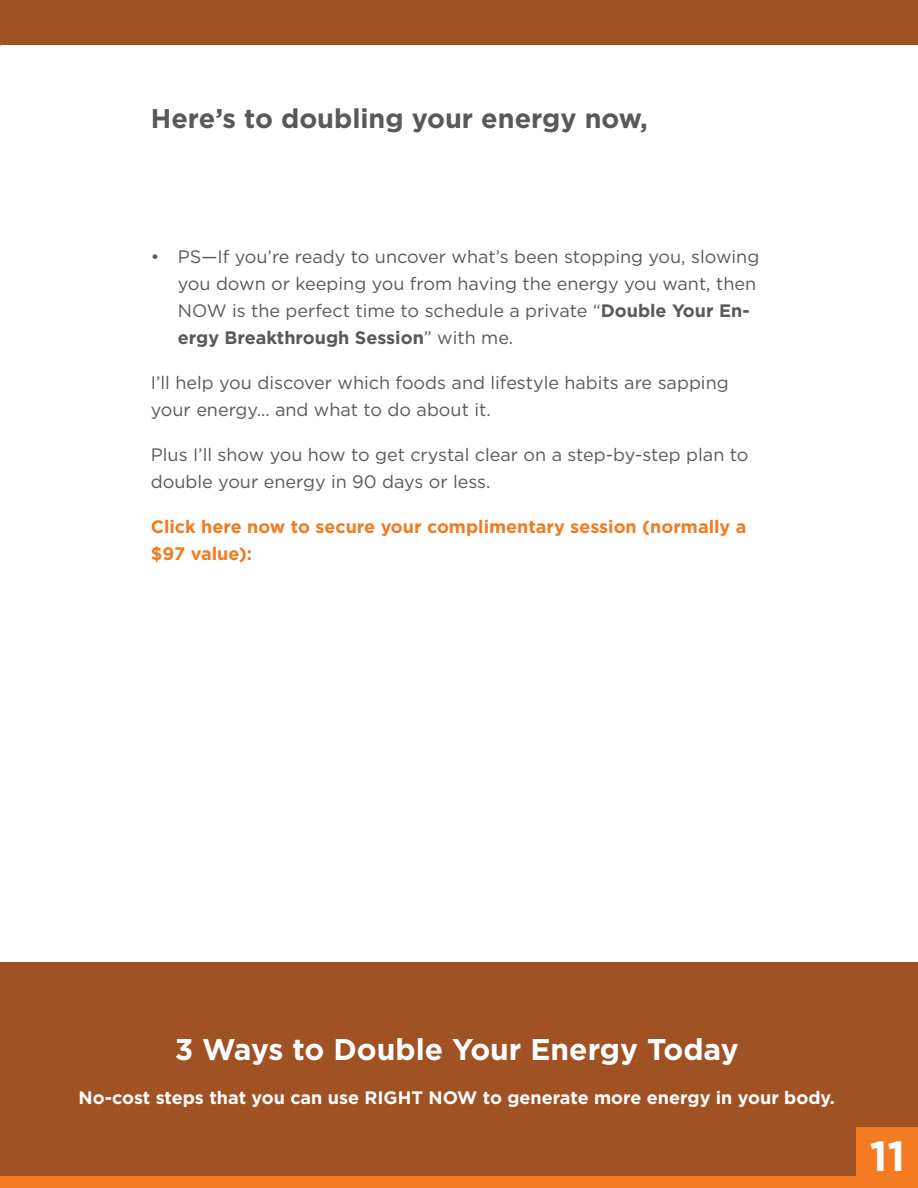
<style>
.page{position:relative;width:918px;height:1188px;background:#fff}
.page>*{position:absolute;margin:0;border:0;box-sizing:border-box;transform-origin:0 0}
.t1{font:700 42px "Gotham";color:#fff}
.t2{font:700 30px "Gotham";color:#fff}
.t3{font:700 27px "Gotham";color:#58595b}
.t4{font:18px/27px "Gotham";color:#58595b}
.t5{font:700 18px "Gotham";color:#fff}
.t6{font:700 18px/27px "Gotham";color:#f17b21}
.s1{font-weight:700}
</style>
<div class="page">
<div style="left:0;top:0;width:918px;height:45px;background:#a05224"></div>
<div style="left:0;top:1175px;width:918px;height:13px;background:#f47b22"></div>
<div style="left:856px;top:1125px;width:62px;height:63px;background:#f47b22"></div>
<div style="left:0;top:962px;width:918px;height:164px;background:#a05224"></div>
<div style="left:0;top:1097px;width:856px;height:78px;background:#a05224"></div>
<h3 class="t3" style="left:151px;top:103px;width:499px">Here’s to doubling your energy now,</h3>
<p class="t4" style="left:178px;top:243px;width:583px;text-indent:-27px">• PS—If you’re ready to uncover what’s been stopping you, slowing you down or keeping you from having the energy you want, then NOW is the perfect time to schedule a private “<span class="s1">Double Your En&shy;ergy Breakthrough Session</span>” with me.</p>
<p class="t4" style="left:151px;top:369px;width:579px">I’ll help you discover which foods and lifestyle habits are sapping your energy… and what to do about it.</p>
<p class="t4" style="left:151px;top:441px;width:599px">Plus I’ll show you how to get crystal clear on a step-by-step plan to double your energy in 90 days or less.</p>
<p class="t6" style="left:151px;top:513px;width:597px">Click here now to secure your complimentary session (normally a $97 value):</p>
<h2 class="t2" style="left:175px;top:1033px;width:566px">3 Ways to Double Your Energy Today</h2>
<p class="t5" style="left:79px;top:1087px;width:758px">No-cost steps that you can use RIGHT NOW to generate more energy in your body.</p>
<h1 class="t1" style="left:870px;top:1132px;width:37px">11</h1>
</div>
